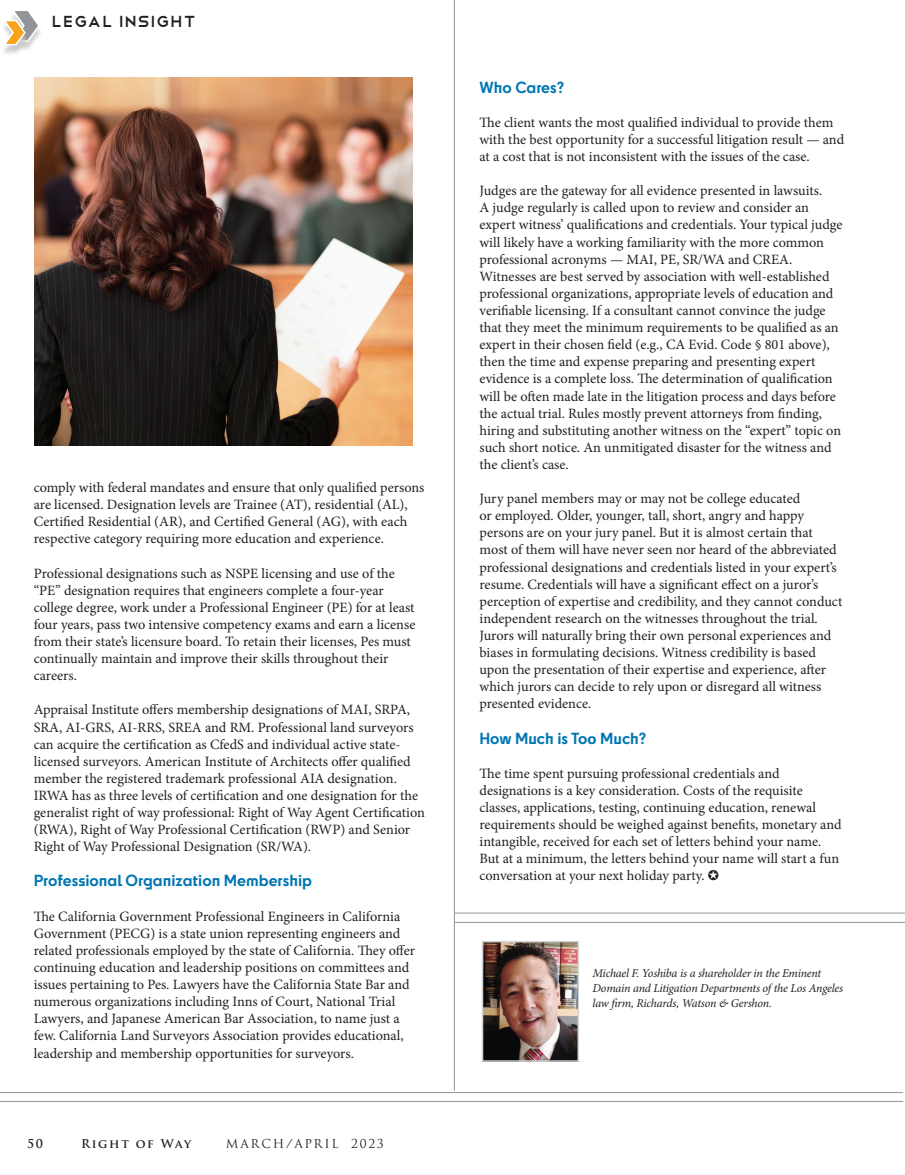
<style>
.page{position:relative;width:905px;height:1175px;background:#fff}
.page>*{position:absolute;margin:0;border:0;box-sizing:border-box;transform-origin:0 0}
.t1{font:21px "Telegrafico";letter-spacing:.025em;color:#231f20}
.BodyCopy{font:700 15px "Cy";color:#0076b1}
.BodyCopy-2{font:14.25px/17.1px "Minion Pro";color:#231f20}
.t2{font:italic 12px/15px "Minion Pro";letter-spacing:-.02em;color:#231f20}
.t3{font:12px "Trajan Pro";letter-spacing:.14em;color:#231f20}
.t4{font:700 12px "Trajan Pro";letter-spacing:.135em;color:#231f20}
.s1{font-family:"Allumi Std";font-weight:800}
</style>
<div class="page">
<hr style="left:454px;top:0;width:1px;height:1090px;background:#939598">
<hr style="left:0;top:1101px;width:903px;height:1px;background:#939598">
<hr style="left:0;top:1092px;width:903px;height:1px;background:#939598">
<div style="left:0;top:23px;width:29px;height:33px;background:#c6c6c5;opacity:.75"></div>
<svg style="left:2px;top:11px;width:38px;height:35px"></svg>
<img style="left:485px;top:943px;width:91px;height:115px">
<div style="left:482px;top:940px;width:97px;height:121px;border:2px solid #d1d2d4"></div>
<hr style="left:455px;top:922px;width:449px;height:1px;background:#939598">
<hr style="left:454px;top:912px;width:450px;height:1px;background:#939598">
<img style="left:34px;top:78px;width:378px;height:368px">
<p class="t1" style="left:52px;top:8px;width:146px">LEGAL INSIGHT</p>
<p class="BodyCopy-2" style="left:34px;top:479px;width:392px">comply with federal mandates and ensure that only qualified persons are licensed. Designation levels are Trainee (AT), residential (AL), Certified Residential (AR), and Certified General (AG), with each respective category requiring more education and experience.</p>
<p class="BodyCopy-2" style="left:34px;top:564px;width:383px">Professional designations such as NSPE licensing and use of the “PE” designation requires that engineers complete a four-year college degree, work under a Professional Engineer (PE) for at least four years, pass two intensive competency exams and earn a license from their state’s licensure board. To retain their licenses, Pes must continually maintain and improve their skills throughout their careers.</p>
<p class="BodyCopy-2" style="left:34px;top:701px;width:392px">Appraisal Institute offers membership designations of MAI, SRPA, SRA, AI-GRS, AI-RRS, SREA and RM. Professional land surveyors can acquire the certification as CfedS and individual active state&shy;licensed surveyors. American Institute of Architects offer qualified member the registered trademark professional AIA designation.<br>IRWA has as three levels of certification and one designation for the generalist right of way professional: Right of Way Agent Certification (RWA), Right of Way Professional Certification (RWP) and Senior Right of Way Professional Designation (SR/WA).</p>
<p class="BodyCopy" style="left:34px;top:869px;width:280px">Professional Organization Membership</p>
<p class="BodyCopy-2" style="left:34px;top:907px;width:383px">The California Government Professional Engineers in California Government (PECG) is a state union representing engineers and related professionals employed by the state of California. They offer continuing education and leadership positions on committees and issues pertaining to Pes. Lawyers have the California State Bar and numerous organizations including Inns of Court, National Trial Lawyers, and Japanese American Bar Association, to name just a few. California Land Surveyors Association provides educational, leadership and membership opportunities for surveyors.</p>
<p class="t4" style="left:27px;top:1136px;width:18px">50</p>
<p class="t4" style="left:81px;top:1136px;width:112px">Right of Way</p>
<p class="t3" style="left:226px;top:1135px;width:159px">MARCH/APRIL 2023</p>
<p class="BodyCopy" style="left:479px;top:75px;width:86px">Who Cares?</p>
<p class="BodyCopy-2" style="left:479px;top:114px;width:366px">The client wants the most qualified individual to provide them with the best opportunity for a successful litigation result — and at a cost that is not inconsistent with the issues of the case.</p>
<p class="BodyCopy-2" style="left:479px;top:182px;width:364px">Judges are the gateway for all evidence presented in lawsuits.<br>A judge regularly is called upon to review and consider an expert witness’ qualifications and credentials. Your typical judge will likely have a working familiarity with the more common professional acronyms — MAI, PE, SR/WA and CREA.<br>Witnesses are best served by association with well-established professional organizations, appropriate levels of education and verifiable licensing. If a consultant cannot convince the judge that they meet the minimum requirements to be qualified as an expert in their chosen field (e.g., CA Evid. Code § 801 above), then the time and expense preparing and presenting expert evidence is a complete loss. The determination of qualification will be often made late in the litigation process and days before the actual trial. Rules mostly prevent attorneys from finding, hiring and substituting another witness on the “expert” topic on such short notice. An unmitigated disaster for the witness and the client’s case.</p>
<p class="BodyCopy-2" style="left:479px;top:490px;width:364px">Jury panel members may or may not be college educated<br>or employed. Older, younger, tall, short, angry and happy persons are on your jury panel. But it is almost certain that most of them will have never seen nor heard of the abbreviated professional designations and credentials listed in your expert’s resume. Credentials will have a significant effect on a juror’s perception of expertise and credibility, and they cannot conduct independent research on the witnesses throughout the trial.<br>Jurors will naturally bring their own personal experiences and biases in formulating decisions. Witness credibility is based upon the presentation of their expertise and experience, after which jurors can decide to rely upon or disregard all witness presented evidence.</p>
<p class="BodyCopy" style="left:479px;top:726px;width:168px">How Much is To<span class="s1">o</span> Much?</p>
<p class="BodyCopy-2" style="left:479px;top:764px;width:364px">The time spent pursuing professional credentials and designations is a key consideration. Costs of the requisite classes, applications, testing, continuing education, renewal requirements should be weighed against benefits, monetary and intangible, received for each set of letters behind your name.<br>But at a minimum, the letters behind your name will start a fun conversation at your next holiday party.</p>
<p class="t2" style="left:592px;top:965px;width:252px">Michael F. Yoshiba is a shareholder in the Eminent<br>Domain and Litigation Departments of the Los Angeles law firm, Richards, Watson &amp; Gershon.</p>
</div>
